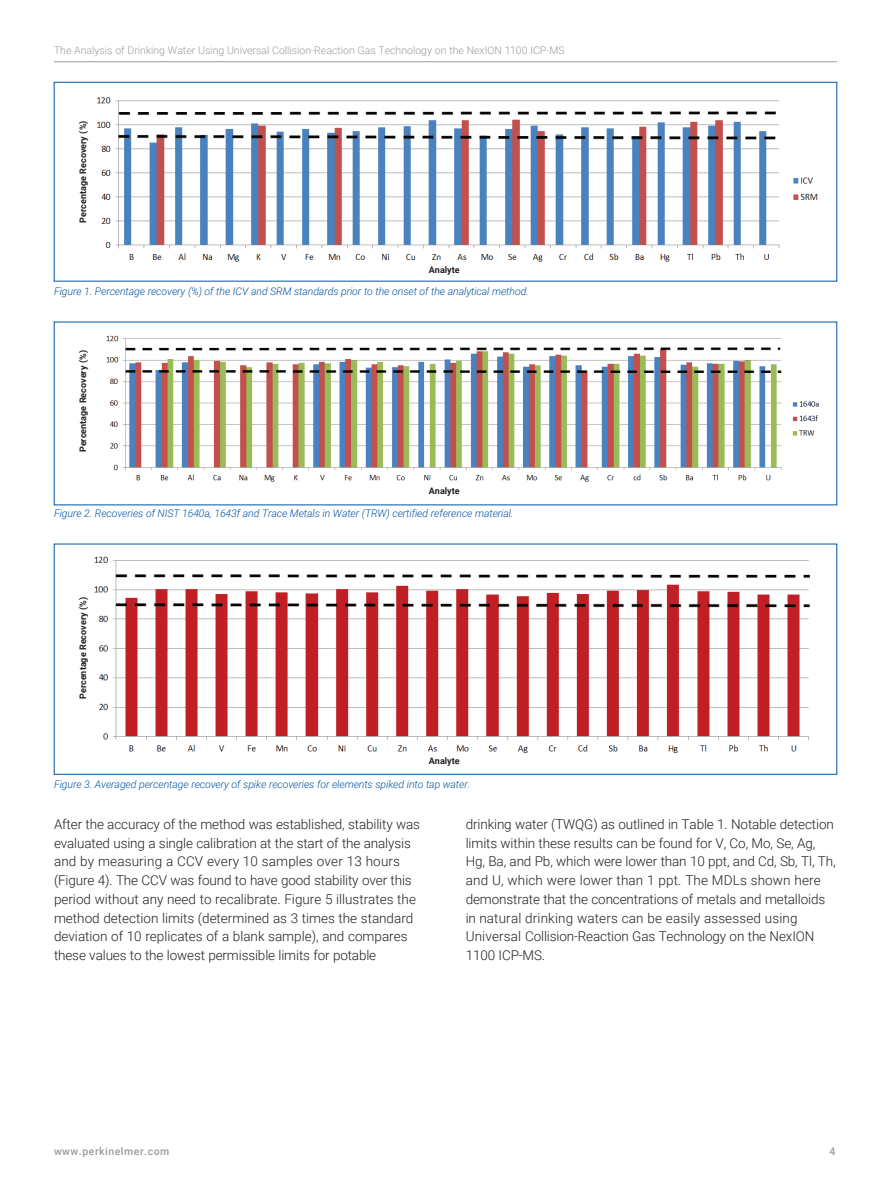
<style>
.page{position:relative;width:891px;height:1188px;background:#fff}
.page>*{position:absolute;margin:0;border:0;box-sizing:border-box;transform-origin:0 0}
.t1{font:300 13.5px/18.8px "Roboto";letter-spacing:-.01em;color:#231f20}
.t2{font:italic 300 10.5px "Roboto";letter-spacing:-.01em;color:#0154a6}
.t3{font:300 10.5px "Roboto";color:#999b9e}
.t4{font:500 10.5px "Roboto";letter-spacing:.05em;color:#999b9e}
.t5{font:700 9px "Roboto";color:#231f20}
</style>
<div class="page">
<hr style="left:54px;top:61px;width:783px;height:1px;background:#999b9e">
<img style="left:97px;top:97px;width:721px;height:179px">
<div style="left:54px;top:82px;width:783px;height:199px;border:1px solid #0154a6"></div>
<div style="left:429px;top:262px;width:42px;height:13px;background:#fff"></div>
<img style="left:106px;top:335px;width:713px;height:147px">
<img style="left:94px;top:556px;width:716px;height:198px">
<p class="t3" style="left:54px;top:43px;width:512px">The Analysis of Drinking Water Using Universal Collision-Reaction Gas Technology on the NexION 1100 ICP-MS</p>
<p class="t5" style="left:77px;top:223px;width:103px;rotate:-90deg">Percentage Recovery (%)</p>
<p class="t5" style="left:429px;top:263px;width:32px">Analyte</p>
<p class="t2" style="left:54px;top:284px;width:476px">Figure 1. Percentage recovery (%) of the ICV and SRM standards prior to the onset of the analytical method.</p>
<p class="t5" style="left:77px;top:452px;width:103px;rotate:-90deg">Percentage Recovery (%)</p>
<p class="t5" style="left:429px;top:484px;width:32px">Analyte</p>
<p class="t2" style="left:54px;top:506px;width:461px">Figure 2. Recoveries of NIST 1640a, 1643f and Trace Metals in Water (TRW) certified reference material.</p>
<p class="t5" style="left:77px;top:699px;width:103px;rotate:-90deg">Percentage Recovery (%)</p>
<p class="t5" style="left:429px;top:755px;width:32px">Analyte</p>
<p class="t2" style="left:54px;top:777px;width:418px">Figure 3. Averaged percentage recovery of spike recoveries for elements spiked into tap water.</p>
<p class="t1" style="left:54px;top:814px;width:368px">After the accuracy of the method was established, stability was evaluated using a single calibration at the start of the analysis and by measuring a CCV every 10 samples over 13 hours (Figure 4). The CCV was found to have good stability over this period without any need to recalibrate. Figure 5 illustrates the method detection limits (determined as 3 times the standard deviation of 10 replicates of a blank sample), and compares these values to the lowest permissible limits for potable</p>
<p class="t1" style="left:466px;top:814px;width:371px">drinking water (TWQG) as outlined in Table 1. Notable detection limits within these results can be found for V, Co, Mo, Se, Ag, Hg, Ba, and Pb, which were lower than 10 ppt, and Cd, Sb, Tl, Th, and U, which were lower than 1 ppt. The MDLs shown here demonstrate that the concentrations of metals and metalloids in natural drinking waters can be easily assessed using Universal Collision-Reaction Gas Technology on the NexION 1100 ICP-MS.</p>
<p class="t4" style="left:54px;top:1144px;width:117px">www.perkinelmer.com</p>
<p class="t4" style="left:829px;top:1144px;width:7px">4</p>
</div>
